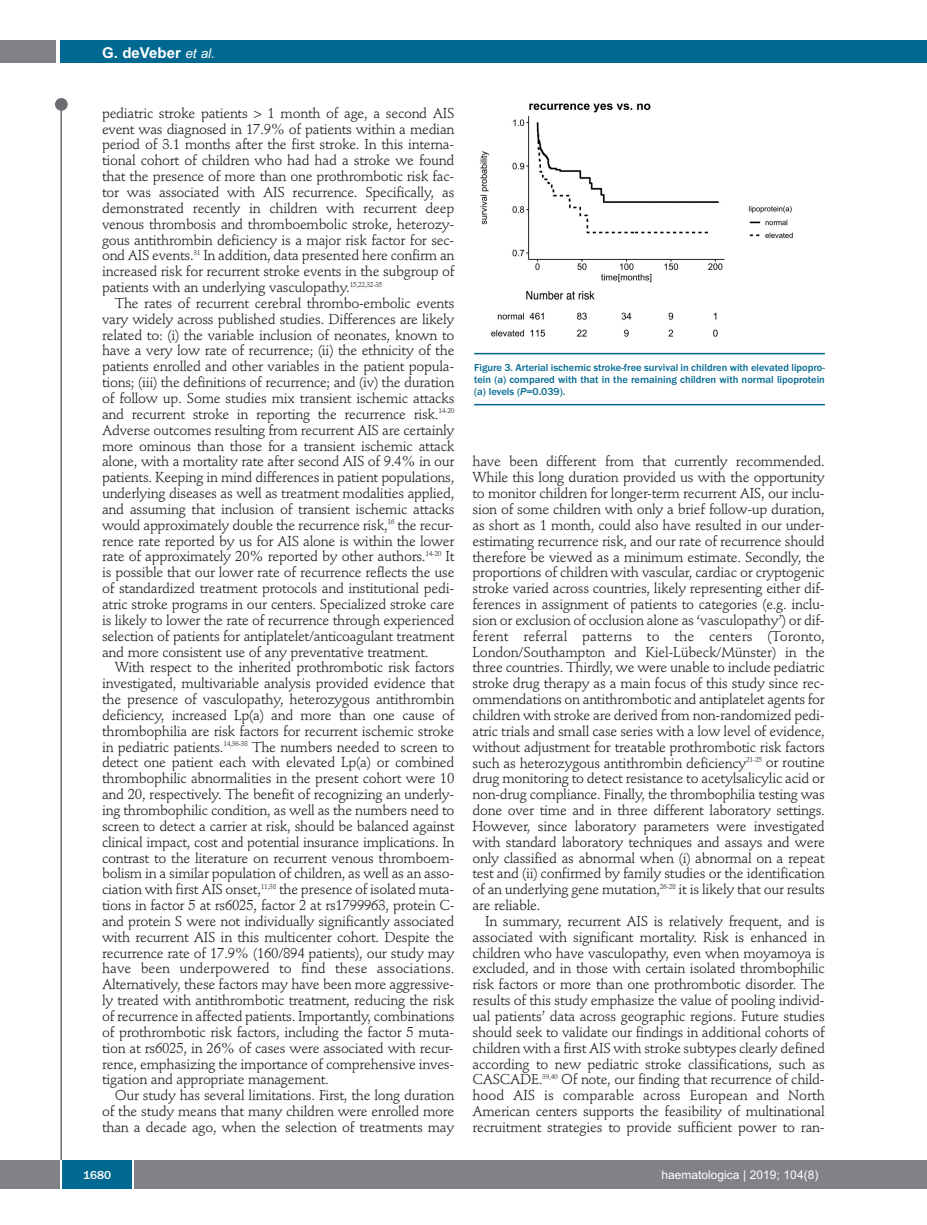
<style>
.page{position:relative;width:927px;height:1225px;background:#fff}
.page>*{position:absolute;margin:0;border:0;box-sizing:border-box;transform-origin:0 0}
.t1{font:700 15px "Arial";color:#fff}
.t2{font:14.25px/15.9px "Stempel Schneidler";letter-spacing:-.02em;color:#231f20;text-align:justify}
.t3{font:12px "Arial";color:#fff}
.t4{font:500 12px "Franklin Gothic";color:#fff}
.t5{font:500 10.5px/12px "Franklin Gothic";color:#006991;text-align:justify}
.s1{font-weight:400;font-style:italic;font-size:13.5px}
.s2{font-style:italic}
</style>
<div class="page">
<div style="left:911px;top:40px;width:16px;height:22px;background:#006991"></div>
<div style="left:910px;top:1160px;width:17px;height:28px;background:#808285"></div>
<div style="left:55px;top:98px;width:13px;height:13px;background:#6c6d70;border-radius:50%"></div>
<hr style="left:60px;top:101px;width:2px;height:1061px;background:#6c6d70">
<div style="left:60px;top:40px;width:852px;height:22px;background:#006991"></div>
<div style="left:0;top:40px;width:56px;height:22px;background:#808285"></div>
<div style="left:0;top:1160px;width:911px;height:28px;background:#808285"></div>
<div style="left:62px;top:1160px;width:71px;height:28px;background:#006991"></div>
<hr style="left:60px;top:1160px;width:2px;height:28px;background:#fff">
<svg style="left:133px;top:1160px;width:1px;height:28px"></svg>
<img style="left:480px;top:103px;width:313px;height:234px">
<hr style="left:474px;top:353px;width:351px;height:1px;background:#006991">
<hr style="left:474px;top:404px;width:351px;height:1px;background:#006991">
<p class="t1" style="left:102px;top:44px;width:115px">G. deVeber <span class="s1">et al.</span></p>
<p class="t2" style="left:102px;top:106px;width:354px">pediatric stroke patients &gt; 1 month of age, a second AIS event was diagnosed in 17.9% of patients within a median period of 3.1 months after the first stroke. In this interna&shy;tional cohort of children who had had a stroke we found that the presence of more than one prothrombotic risk fac&shy;tor was associated with AIS recurrence. Specifically, as demonstrated recently in children with recurrent deep venous thrombosis and thromboembolic stroke, heterozy&shy;gous antithrombin deficiency is a major risk factor for sec&shy;ond AIS events.<sup>31</sup> In addition, data presented here confirm an increased risk for recurrent stroke events in the subgroup of patients with an underlying vasculopathy.<sup>15,22,32-35</sup></p>
<p class="t2" style="left:102px;top:296px;width:354px;text-indent:13px">The rates of recurrent cerebral thrombo-embolic events vary widely across published studies. Differences are likely related to: (i) the variable inclusion of neonates, known to have a very low rate of recurrence; (ii) the ethnicity of the patients enrolled and other variables in the patient popula&shy;tions; (iii) the definitions of recurrence; and (iv) the duration of follow up. Some studies mix transient ischemic attacks and recurrent stroke in reporting the recurrence risk.<sup>14-20<br></sup>Adverse outcomes resulting from recurrent AIS are certainly more ominous than those for a transient ischemic attack alone, with a mortality rate after second AIS of 9.4% in our patients. Keeping in mind differences in patient populations, underlying diseases as well as treatment modalities applied, and assuming that inclusion of transient ischemic attacks would approximately double the recurrence risk,<sup>16</sup> the recur&shy;rence rate reported by us for AIS alone is within the lower rate of approximately 20% reported by other authors.<sup>14-20</sup> It is possible that our lower rate of recurrence reflects the use of standardized treatment protocols and institutional pedi&shy;atric stroke programs in our centers. Specialized stroke care is likely to lower the rate of recurrence through experienced selection of patients for antiplatelet/anticoagulant treatment and more consistent use of any preventative treatment.</p>
<p class="t2" style="left:102px;top:661px;width:354px;text-indent:13px">With respect to the inherited prothrombotic risk factors investigated, multivariable analysis provided evidence that the presence of vasculopathy, heterozygous antithrombin deficiency, increased Lp(a) and more than one cause of thrombophilia are risk factors for recurrent ischemic stroke in pediatric patients.<sup>14,36-38</sup> The numbers needed to screen to detect one patient each with elevated Lp(a) or combined thrombophilic abnormalities in the present cohort were 10 and 20, respectively. The benefit of recognizing an underly&shy;ing thrombophilic condition, as well as the numbers need to screen to detect a carrier at risk, should be balanced against clinical impact, cost and potential insurance implications. In contrast to the literature on recurrent venous thromboem&shy;bolism in a similar population of children, as well as an asso&shy;ciation with first AIS onset,<sup>11,38</sup> the presence of isolated muta&shy;tions in factor 5 at rs6025, factor 2 at rs1799963, protein C&shy;and protein S were not individually significantly associated with recurrent AIS in this multicenter cohort. Despite the recurrence rate of 17.9% (160/894 patients), our study may have been underpowered to find these associations.<br>Alternatively, these factors may have been more aggressive&shy;ly treated with antithrombotic treatment, reducing the risk of recurrence in affected patients. Importantly, combinations of prothrombotic risk factors, including the factor 5 muta&shy;tion at rs6025, in 26% of cases were associated with recur&shy;rence, emphasizing the importance of comprehensive inves&shy;tigation and appropriate management.</p>
<p class="t2" style="left:102px;top:1088px;width:354px;text-indent:13px">Our study has several limitations. First, the long duration of the study means that many children were enrolled more than a decade ago, when the selection of treatments may</p>
<p class="t5" style="left:474px;top:362px;width:352px">Figure 3. Arterial ischemic stroke-free survival in children with elevated lipopro&shy;tein (a) compared with that in the remaining children with normal lipoprotein (a) levels (<span class="s2">P</span>=0.039).</p>
<p class="t2" style="left:472px;top:455px;width:354px">have been different from that currently recommended.<br>While this long duration provided us with the opportunity to monitor children for longer-term recurrent AIS, our inclu&shy;sion of some children with only a brief follow-up duration, as short as 1 month, could also have resulted in our under&shy;estimating recurrence risk, and our rate of recurrence should therefore be viewed as a minimum estimate. Secondly, the proportions of children with vascular, cardiac or cryptogenic stroke varied across countries, likely representing either dif&shy;ferences in assignment of patients to categories (e.g. inclu&shy;sion or exclusion of occlusion alone as ‘vasculopathy’) or dif&shy;ferent referral patterns to the centers (Toronto, London/Southampton and Kiel-Lübeck/Münster) in the three countries. Thirdly, we were unable to include pediatric stroke drug therapy as a main focus of this study since rec&shy;ommendations on antithrombotic and antiplatelet agents for children with stroke are derived from non-randomized pedi&shy;atric trials and small case series with a low level of evidence, without adjustment for treatable prothrombotic risk factors such as heterozygous antithrombin deficiency<sup>21-25</sup> or routine drug monitoring to detect resistance to acetylsalicylic acid or non-drug compliance. Finally, the thrombophilia testing was done over time and in three different laboratory settings.<br>However, since laboratory parameters were investigated with standard laboratory techniques and assays and were only classified as abnormal when (i) abnormal on a repeat test and (ii) confirmed by family studies or the identification of an underlying gene mutation,<sup>26-28</sup> it is likely that our results are reliable.</p>
<p class="t2" style="left:472px;top:914px;width:354px;text-indent:13px">In summary, recurrent AIS is relatively frequent, and is associated with significant mortality. Risk is enhanced in children who have vasculopathy, even when moyamoya is excluded, and in those with certain isolated thrombophilic risk factors or more than one prothrombotic disorder. The results of this study emphasize the value of pooling individ&shy;ual patients’ data across geographic regions. Future studies should seek to validate our findings in additional cohorts of children with a first AIS with stroke subtypes clearly defined according to new pediatric stroke classifications, such as CASCADE.<sup>39,40</sup> Of note, our finding that recurrence of child&shy;hood AIS is comparable across European and North American centers supports the feasibility of multinational recruitment strategies to provide sufficient power to ran-</p>
<p class="t4" style="left:83px;top:1167px;width:29px">1680</p>
<p class="t3" style="left:661px;top:1167px;width:158px">haematologica | 2019; 104(8)</p>
</div>
